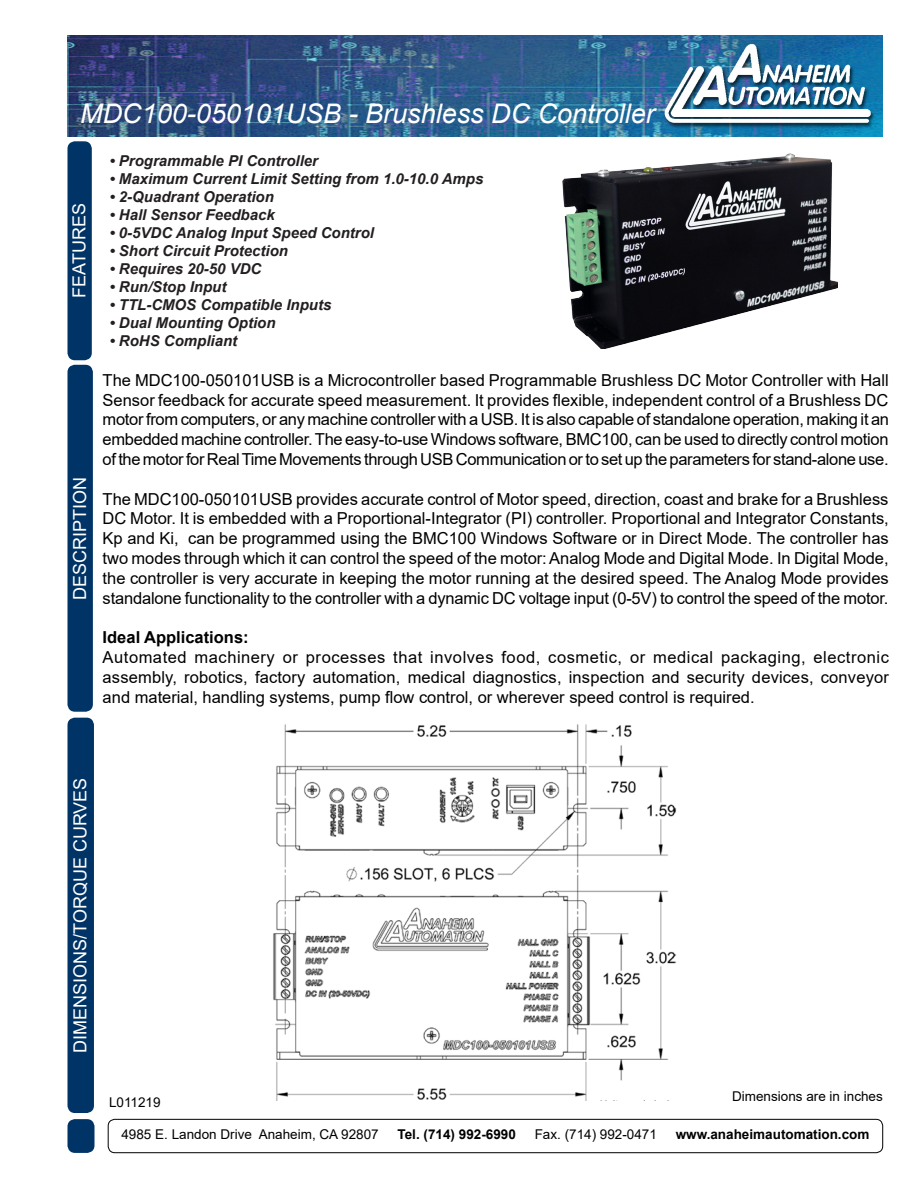
<style>
.page{position:relative;width:918px;height:1188px;background:#fff}
.page>*{position:absolute;margin:0;border:0;box-sizing:border-box;transform-origin:0 0}
.t1{font:italic 27px "Arial";color:#fff}
.t2{font:18px "Arial";color:#fff}
.t3{font:16.5px/19.8px "Arial";letter-spacing:-.01em;color:#000;text-align:justify}
.t4{font:700 16.5px "Arial";color:#000}
.t5{font:italic 700 15px "Arial";color:#231f20}
.t6{font:13.5px "Arial";color:#000}
.t7{font:700 13.5px "Arial";color:#000}
</style>
<div class="page">
<img style="left:68px;top:35px;width:815px;height:101px">
<div style="left:68px;top:718px;width:25px;height:394px;background:#036;border-radius:7px"></div>
<div style="left:68px;top:718px;width:26px;height:395px;border:2px solid #036;border-radius:7px"></div>
<div style="left:68px;top:142px;width:23px;height:218px;background:#036;border-radius:7px"></div>
<div style="left:68px;top:141px;width:24px;height:219px;border:2px solid #036;border-radius:7px"></div>
<div style="left:68px;top:1120px;width:26px;height:32px;background:#036;border-radius:7px"></div>
<div style="left:68px;top:1119px;width:26px;height:34px;border:2px solid #036;border-radius:7px"></div>
<div style="left:108px;top:1119px;width:775px;height:34px;border:1px solid #000;border-radius:7px"></div>
<div style="left:68px;top:366px;width:24px;height:345px;background:#036;border-radius:7px"></div>
<div style="left:68px;top:365px;width:25px;height:347px;border:2px solid #036;border-radius:7px"></div>
<img style="left:563px;top:153px;width:275px;height:195px">
<img style="left:273px;top:724px;width:404px;height:377px">
<h1 class="t1" style="left:80px;top:96px;width:576px">MDC100-050101USB - Brushless DC Controller</h1>
<p class="t5" style="left:109px;top:151px;width:210px">• Programmable PI Controller</p>
<p class="t5" style="left:109px;top:169px;width:375px">• Maximum Current Limit Setting from 1.0-10.0 Amps</p>
<p class="t5" style="left:109px;top:187px;width:166px">• 2-Quadrant Operation</p>
<p class="t5" style="left:109px;top:205px;width:167px">• Hall Sensor Feedback</p>
<p class="t5" style="left:109px;top:223px;width:266px">• 0-5VDC Analog Input Speed Control</p>
<p class="t5" style="left:109px;top:241px;width:180px">• Short Circuit Protection</p>
<p class="t5" style="left:109px;top:259px;width:153px">• Requires 20-50 VDC</p>
<p class="t5" style="left:109px;top:277px;width:118px">• Run/Stop Input</p>
<p class="t5" style="left:109px;top:295px;width:223px">• TTL-CMOS Compatible Inputs</p>
<p class="t5" style="left:109px;top:313px;width:168px">• Dual Mounting Option</p>
<p class="t5" style="left:109px;top:331px;width:129px">• RoHS Compliant</p>
<p class="t2" style="left:67px;top:298px;width:96px;rotate:-90deg">FEATURES</p>
<p class="t2" style="left:67px;top:600px;width:125px;rotate:-90deg">DESCRIPTION</p>
<p class="t3" style="left:103px;top:370px;width:788px">The MDC100-050101USB is a Microcontroller based Programmable Brushless DC Motor Controller with Hall Sensor feedback for accurate speed measurement. It provides flexible, independent control of a Brushless DC motor from computers, or any machine controller with a USB. It is also capable of standalone operation, making it an embedded machine controller. The easy-to-use Windows software, BMC100, can be used to directly control motion of the motor for Real Time Movements through USB Communication or to set up the parameters for stand-alone use.</p>
<p class="t3" style="left:103px;top:489px;width:788px">The MDC100-050101USB provides accurate control of Motor speed, direction, coast and brake for a Brushless DC Motor. It is embedded with a Proportional-Integrator (PI) controller. Proportional and Integrator Constants, Kp and Ki, can be programmed using the BMC100 Windows Software or in Direct Mode. The controller has two modes through which it can control the speed of the motor: Analog Mode and Digital Mode. In Digital Mode, the controller is very accurate in keeping the motor running at the desired speed. The Analog Mode provides standalone functionality to the controller with a dynamic DC voltage input (0-5V) to control the speed of the motor.</p>
<p class="t4" style="left:103px;top:626px;width:148px">Ideal Applications:</p>
<p class="t3" style="left:103px;top:647px;width:788px">Automated machinery or processes that involves food, cosmetic, or medical packaging, electronic assembly, robotics, factory automation, medical diagnostics, inspection and security devices, conveyor and material, handling systems, pump flow control, or wherever speed control is required.</p>
<p class="t2" style="left:68px;top:1053px;width:277px;rotate:-90deg">DIMENSIONS/TORQUE CURVES</p>
<p class="t6" style="left:109px;top:1093px;width:53px">L011219</p>
<p class="t6" style="left:732px;top:1087px;width:152px">Dimensions are in inches</p>
<p class="t6" style="left:121px;top:1125px;width:259px">4985 E. Landon Drive Anaheim, CA 92807</p>
<p class="t7" style="left:398px;top:1124px;width:120px">Tel. (714) 992-6990</p>
<p class="t6" style="left:535px;top:1125px;width:124px">Fax. (714) 992-0471</p>
<p class="t7" style="left:676px;top:1124px;width:195px">www.anaheimautomation.com</p>
</div>
